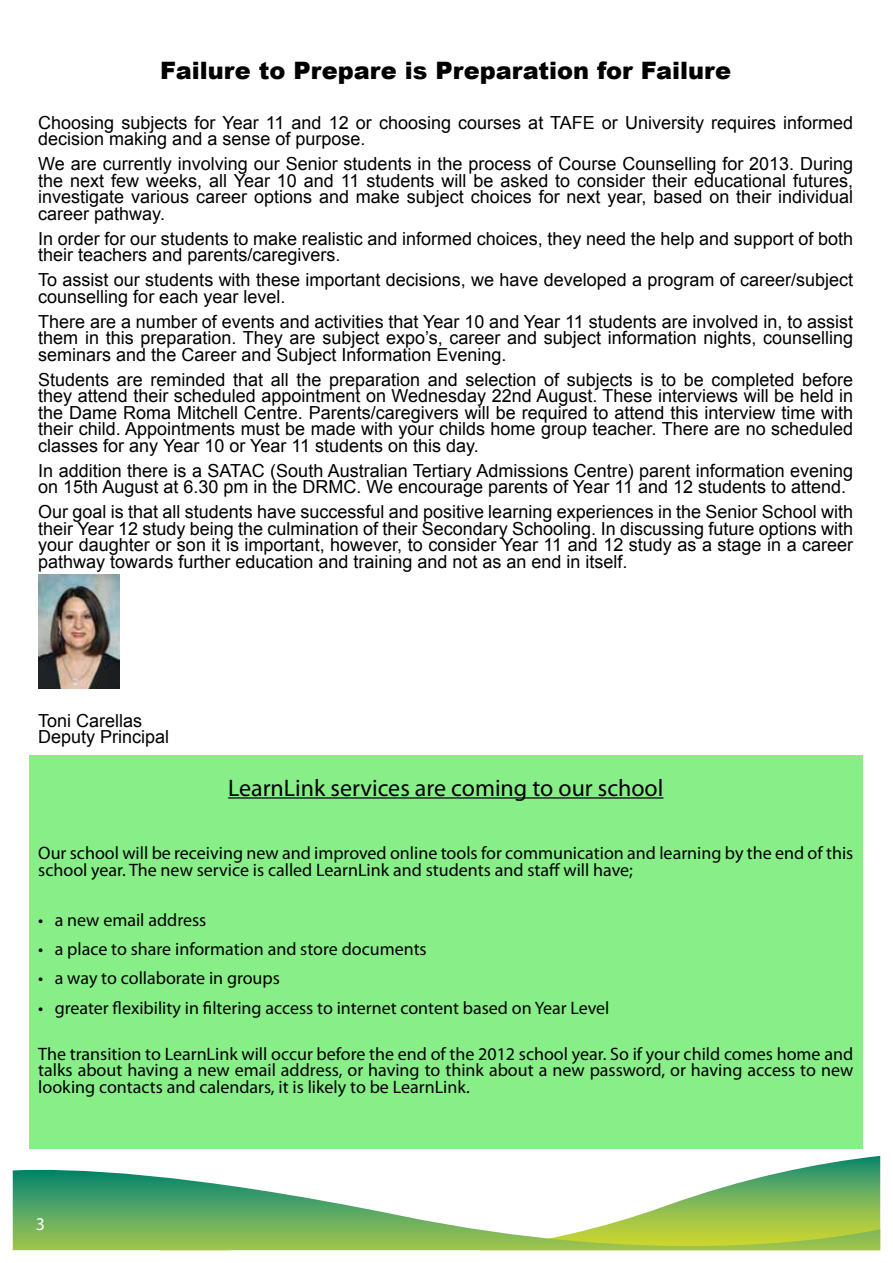
<style>
.page{position:relative;width:893px;height:1263px;background:#fff}
.page>*{position:absolute;margin:0;border:0;box-sizing:border-box;transform-origin:0 0}
.t1{font:900 24px "Arial";color:#000}
.t2{font:24px "Myriad Pro";color:#000}
.t3{font:18px/16.5px "Arial";color:#000}
.t4{font:18px/16.5px "Myriad Pro";color:#000}
.t5{font:18px "Myriad Pro";color:#fff}
</style>
<div class="page">
<svg style="left:802px;top:1156px;width:78px;height:12px"></svg>
<svg style="left:13px;top:1168px;width:867px;height:83px"></svg>
<img style="left:38px;top:575px;width:81px;height:113px">
<div style="left:30px;top:755px;width:833px;height:393px;background:#87ee88"></div>
<h1 class="t1" style="left:160px;top:53px;width:572px">Failure to Prepare is Preparation for Failure</h1>
<p class="t3" style="left:38px;top:114px;width:816px">Choosing subjects for Year 11 and 12 or choosing courses at TAFE or University requires informed decision making and a sense of purpose.</p>
<p class="t3" style="left:38px;top:156px;width:816px;text-align:justify">We are currently involving our Senior students in the process of Course Counselling for 2013. During the next few weeks, all Year 10 and 11 students will be asked to consider their educational futures, investigate various career options and make subject choices for next year, based on their individual career pathway.</p>
<p class="t3" style="left:38px;top:230px;width:816px">In order for our students to make realistic and informed choices, they need the help and support of both their teachers and parents/caregivers.</p>
<p class="t3" style="left:38px;top:272px;width:816px">To assist our students with these important decisions, we have developed a program of career/subject counselling for each year level.</p>
<p class="t3" style="left:38px;top:313px;width:816px;text-align:justify">There are a number of events and activities that Year 10 and Year 11 students are involved in, to assist them in this preparation. They are subject expo’s, career and subject information nights, counselling seminars and the Career and Subject Information Evening.</p>
<p class="t3" style="left:38px;top:371px;width:816px;text-align:justify">Students are reminded that all the preparation and selection of subjects is to be completed before they attend their scheduled appointment on Wednesday 22nd August. These interviews will be held in the Dame Roma Mitchell Centre. Parents/caregivers will be required to attend this interview time with their child. Appointments must be made with your childs home group teacher. There are no scheduled classes for any Year 10 or Year 11 students on this day.</p>
<p class="t3" style="left:38px;top:462px;width:816px">In addition there is a SATAC (South Australian Tertiary Admissions Centre) parent information evening on 15th August at 6.30 pm in the DRMC. We encourage parents of Year 11 and 12 students to attend.</p>
<p class="t3" style="left:38px;top:504px;width:816px;text-align:justify">Our goal is that all students have successful and positive learning experiences in the Senior School with their Year 12 study being the culmination of their Secondary Schooling. In discussing future options with your daughter or son it is important, however, to consider Year 11 and 12 study as a stage in a career pathway towards further education and training and not as an end in itself.</p>
<p class="t3" style="left:38px;top:712px;width:133px">Toni Carellas<br>Deputy Principal</p>
<h1 class="t2" style="left:228px;top:773px;width:437px">LearnLink services are coming to our school</h1>
<p class="t4" style="left:38px;top:845px;width:817px">Our school will be receiving new and improved online tools for communication and learning by the end of this school year. The new service is called LearnLink and students and staff will have;</p>
<p class="t4" style="left:38px;top:911px;width:170px">• a new email address</p>
<p class="t4" style="left:38px;top:940px;width:390px">• a place to share information and store documents</p>
<p class="t4" style="left:38px;top:970px;width:243px">• a way to collaborate in groups</p>
<p class="t4" style="left:38px;top:999px;width:573px">• greater flexibility in filtering access to internet content based on Year Level</p>
<p class="t4" style="left:38px;top:1045px;width:816px;text-align:justify">The transition to LearnLink will occur before the end of the 2012 school year. So if your child comes home and talks about having a new email address, or having to think about a new password, or having access to new looking contacts and calendars, it is likely to be LearnLink.</p>
<p class="t5" style="left:36px;top:1212px;width:11px">3</p>
</div>
